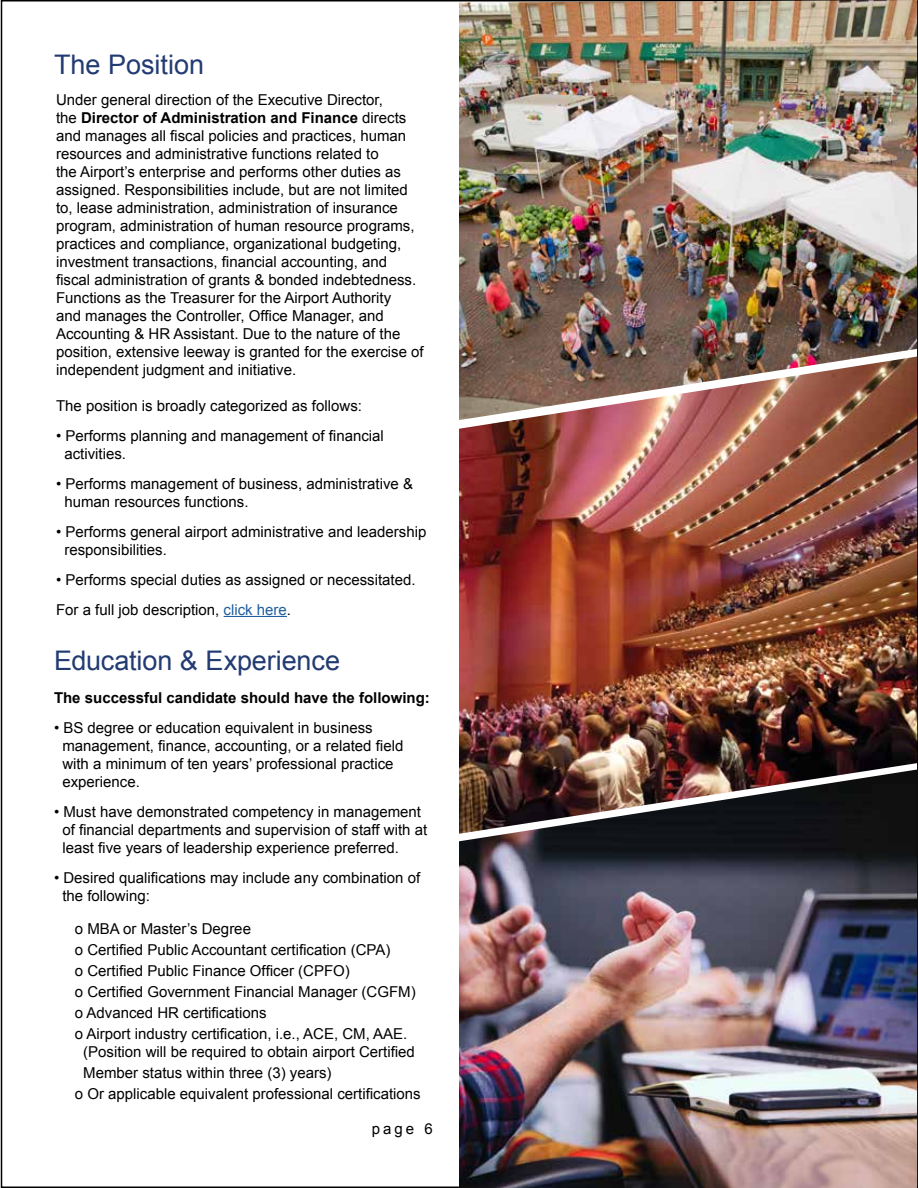
<style>
.page{position:relative;width:918px;height:1188px;background:#fff}
.page>*{position:absolute;margin:0;border:0;box-sizing:border-box;transform-origin:0 0}
.t1{font:27px "Arial";color:#223b72}
.t2{font:15px/18px "Arial";color:#000}
.t3{font:700 15px "Arial";color:#000}
.s1{font-weight:700}
.s2{color:#215e9e}
</style>
<div class="page">
<img style="left:459px;top:0;width:458px;height:356px">
<img style="left:459px;top:356px;width:458px;height:414px">
<img style="left:459px;top:770px;width:458px;height:418px">
<svg style="left:917px;top:1px;width:1px;height:1187px"></svg>
<hr style="left:224px;top:616px;width:63px;height:1px;background:#215e9e">
<h1 class="t1" style="left:54px;top:46px;width:152px">The Position</h1>
<p class="t2" style="left:56px;top:91px;width:369px">Under general direction of the Executive Director,<br>the <span class="s1">Director of Administration and Finance</span> directs and manages all fiscal policies and practices, human resources and administrative functions related to<br>the Airport’s enterprise and performs other duties as assigned. Responsibilities include, but are not limited to, lease administration, administration of insurance program, administration of human resource programs, practices and compliance, organizational budgeting, investment transactions, financial accounting, and fiscal administration of grants &amp; bonded indebtedness.<br>Functions as the Treasurer for the Airport Authority<br>and manages the Controller, Office Manager, and Accounting &amp; HR Assistant. Due to the nature of the position, extensive leeway is granted for the exercise of independent judgment and initiative.</p>
<p class="t2" style="left:56px;top:397px;width:307px">The position is broadly categorized as follows:</p>
<p class="t2" style="left:64px;top:427px;width:321px;text-indent:-8px">• Performs planning and management of financial activities.</p>
<p class="t2" style="left:64px;top:475px;width:350px;text-indent:-8px">• Performs management of business, administrative &amp; human resources functions.</p>
<p class="t2" style="left:64px;top:523px;width:364px;text-indent:-8px">• Performs general airport administrative and leadership responsibilities.</p>
<p class="t2" style="left:56px;top:565px;width:361px;line-height:30px">• Performs special duties as assigned or necessitated.<br>For a full job description, <span class="s2">click here</span>.</p>
<h1 class="t1" style="left:54px;top:642px;width:288px">Education &amp; Experience</h1>
<p class="t3" style="left:54px;top:688px;width:377px">The successful candidate should have the following:</p>
<p class="t2" style="left:62px;top:719px;width:343px;text-indent:-8px">• BS degree or education equivalent in business management, finance, accounting, or a related field with a minimum of ten years’ professional practice experience.</p>
<p class="t2" style="left:62px;top:803px;width:366px;text-indent:-8px">• Must have demonstrated competency in management of financial departments and supervision of staff with at least five years of leadership experience preferred.</p>
<p class="t2" style="left:62px;top:869px;width:359px;text-indent:-8px">• Desired qualifications may include any combination of the following:</p>
<p class="t2" style="left:75px;top:918px;width:342px;line-height:21px">o MBA or Master’s Degree<br>o Certified Public Accountant certification (CPA)<br>o Certified Public Finance Officer (CPFO)<br>o Certified Government Financial Manager (CGFM) o Advanced HR certifications<br>o Airport industry certification, i.e., ACE, CM, AAE.</p>
<p class="t2" style="left:83px;top:1043px;width:333px">(Position will be required to obtain airport Certified</p>
<p class="t2" style="left:83px;top:1064px;width:250px">Member status within three (3) years)</p>
<p class="t2" style="left:75px;top:1085px;width:347px">o Or applicable equivalent professional certifications</p>
<p class="t2" style="left:372px;top:1120px;width:62px">page 6</p>
</div>
